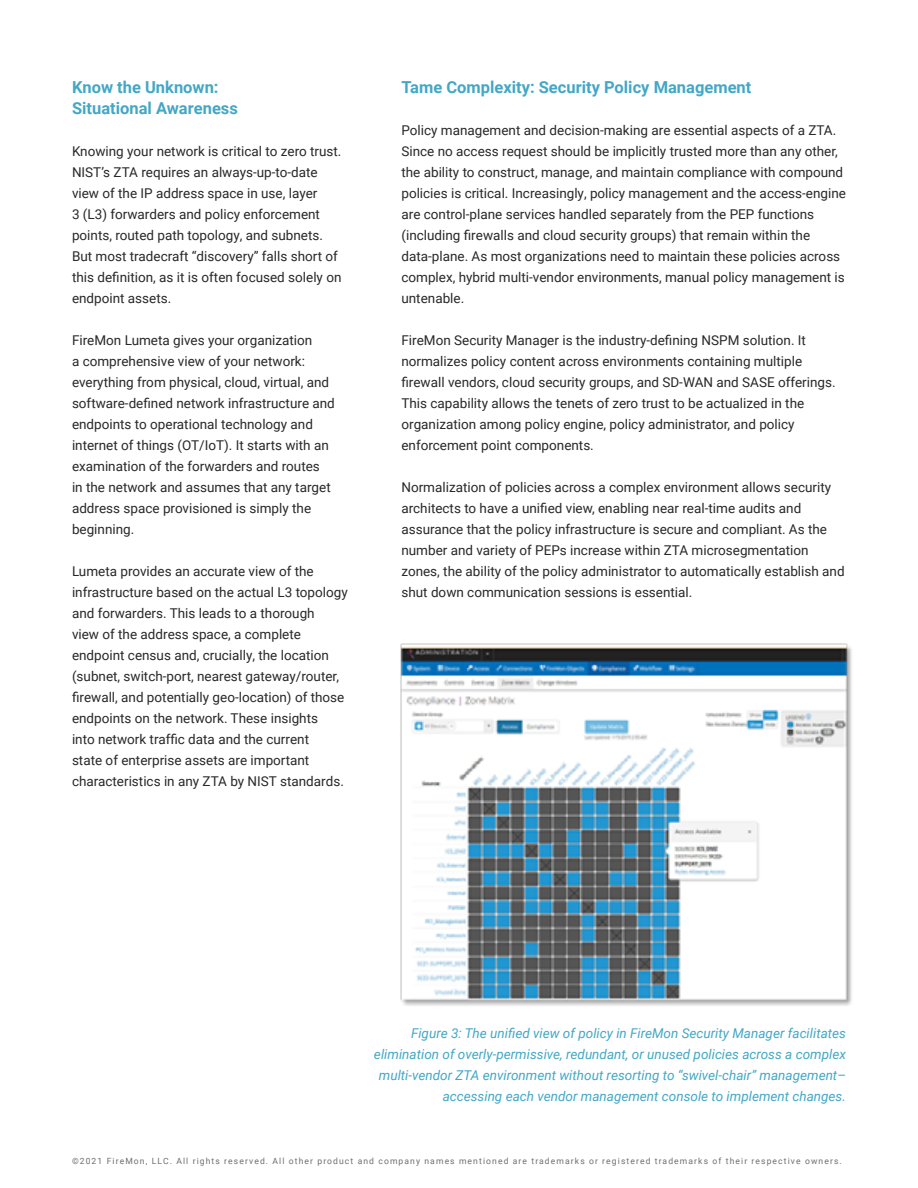
<style>
.page{position:relative;width:918px;height:1188px;background:#fff}
.page>*{position:absolute;margin:0;border:0;box-sizing:border-box;transform-origin:0 0}
.t1{font:700 16.5px/21px "Roboto";color:#43a7c5}
.t2{font:13.5px/21px "Roboto";color:#292829}
.t3{font:italic 13.5px/21px "Roboto";color:#43a7c5;text-align:right}
.t4{font:8.55px "Roboto";letter-spacing:.13em;color:#6d6e71}
</style>
<div class="page">
<img style="left:400px;top:643px;width:452px;height:363px">
<p class="t1" style="left:72px;top:76px;width:167px">Know the Unknown:<br>Situational Awareness</p>
<p class="t2" style="left:72px;top:140px;width:271px">Knowing your network is critical to zero trust.<br>NIST’s ZTA requires an always-up-to-date view of the IP address space in use, layer<br>3 (L3) forwarders and policy enforcement points, routed path topology, and subnets.<br>But most tradecraft “discovery” falls short of this definition, as it is often focused solely on endpoint assets.</p>
<p class="t2" style="left:72px;top:329px;width:264px">FireMon Lumeta gives your organization<br>a comprehensive view of your network: everything from physical, cloud, virtual, and software-defined network infrastructure and endpoints to operational technology and internet of things (OT/IoT). It starts with an examination of the forwarders and routes<br>in the network and assumes that any target address space provisioned is simply the beginning.</p>
<p class="t2" style="left:72px;top:560px;width:277px">Lumeta provides an accurate view of the infrastructure based on the actual L3 topology and forwarders. This leads to a thorough<br>view of the address space, a complete endpoint census and, crucially, the location (subnet, switch-port, nearest gateway/router, firewall, and potentially geo-location) of those endpoints on the network. These insights<br>into network traffic data and the current<br>state of enterprise assets are important characteristics in any ZTA by NIST standards.</p>
<p class="t1" style="left:401px;top:76px;width:352px">Tame Complexity: Security Policy Management</p>
<p class="t2" style="left:401px;top:119px;width:446px">Policy management and decision-making are essential aspects of a ZTA.<br>Since no access request should be implicitly trusted more than any other, the ability to construct, manage, and maintain compliance with compound policies is critical. Increasingly, policy management and the access-engine are control-plane services handled separately from the PEP functions (including firewalls and cloud security groups) that remain within the data-plane. As most organizations need to maintain these policies across complex, hybrid multi-vendor environments, manual policy management is untenable.</p>
<p class="t2" style="left:401px;top:329px;width:436px">FireMon Security Manager is the industry-defining NSPM solution. It normalizes policy content across environments containing multiple firewall vendors, cloud security groups, and SD-WAN and SASE offerings.<br>This capability allows the tenets of zero trust to be actualized in the organization among policy engine, policy administrator, and policy enforcement point components.</p>
<p class="t2" style="left:401px;top:476px;width:445px">Normalization of policies across a complex environment allows security architects to have a unified view, enabling near real-time audits and assurance that the policy infrastructure is secure and compliant. As the number and variety of PEPs increase within ZTA microsegmentation zones, the ability of the policy administrator to automatically establish and shut down communication sessions is essential.</p>
<p class="t3" style="left:374px;top:1022px;width:474px">Figure 3: The unified view of policy in FireMon Security Manager facilitates elimination of overly-permissive, redundant, or unused policies across a complex multi-vendor ZTA environment without resorting to “swivel-chair” management– accessing each vendor management console to implement changes.</p>
<p class="t4" style="left:72px;top:1155px;width:771px">©2021 FireMon, LLC. All rights reserved. All other product and company names mentioned are trademarks or registered trademarks of their respective owners.</p>
</div>
